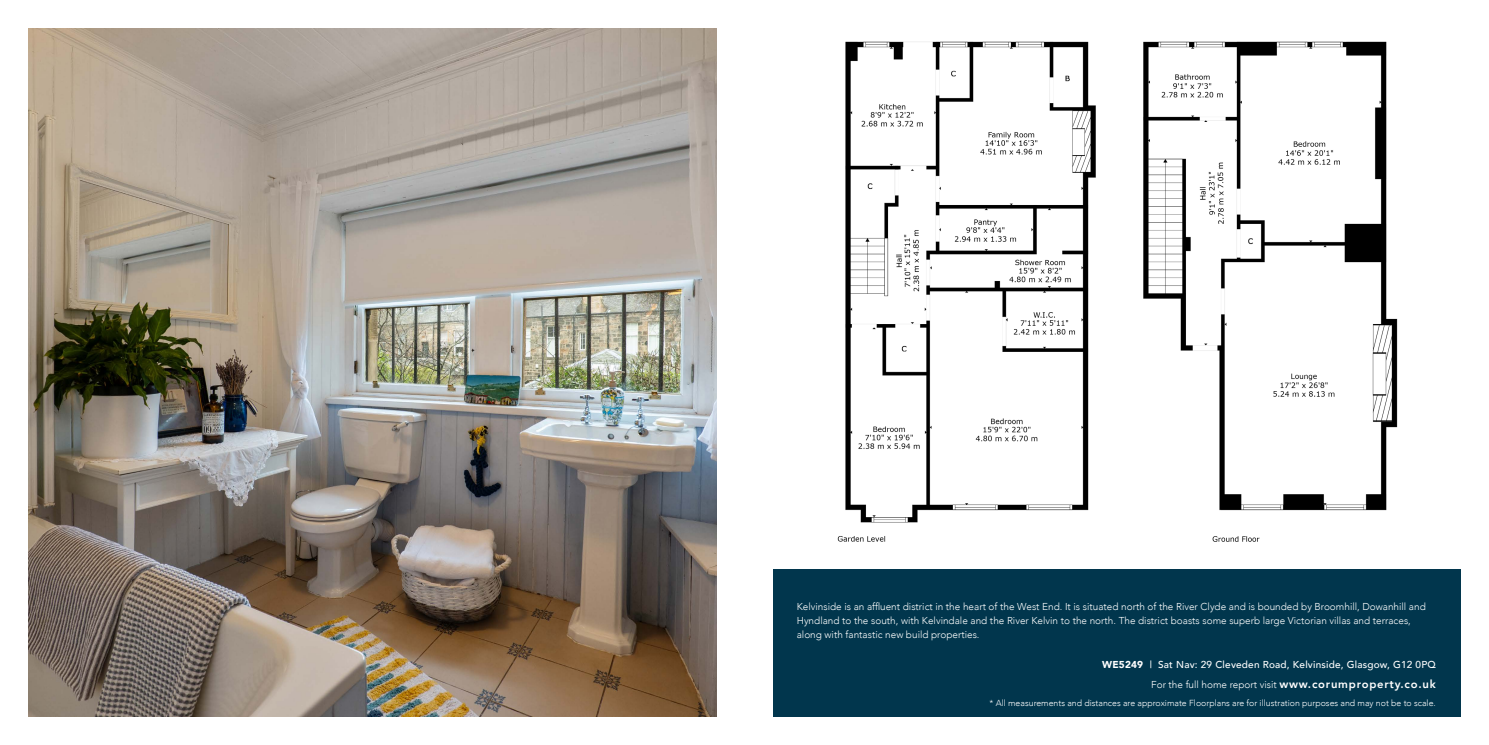
<style>
.page{position:relative;width:1489px;height:745px;background:#fff}
.page>*{position:absolute;margin:0;border:0;box-sizing:border-box;transform-origin:0 0}
.t1{font:300 10px/13.8px "Avenir";color:#fff}
.t2{font:500 10px/20px "Avenir";letter-spacing:.02em;color:#fff;text-align:right}
.t3{font:300 8.75px "Avenir";color:#fff}
.s1{font-weight:900}
.s2{font-weight:300}
.s3{font-weight:800;font-size:11.25px}
</style>
<div class="page">
<div style="left:772px;top:569px;width:688px;height:147px;background:#01364d"></div>
<img style="left:837px;top:41px;width:561px;height:501px">
<img style="left:28px;top:28px;width:688px;height:688px">
<p class="t1" style="left:796px;top:599px;width:630px">Kelvinside is an affluent district in the heart of the West End. It is situated north of the River Clyde and is bounded by Broomhill, Dowanhill and<br>Hyndland to the south, with Kelvindale and the River Kelvin to the north. The district boasts some superb large Victorian villas and terraces, along with fantastic new build properties.</p>
<p class="t2" style="left:1102px;top:653px;width:335px"><span class="s1">WE5249</span> | Sat Nav: 29 Cleveden Road, Kelvinside, Glasgow, G12 0PQ<br><span class="s2">For the full home report visit</span> <span class="s3">www.corumproperty.co.uk</span></p>
<p class="t3" style="left:989px;top:697px;width:448px">* All measurements and distances are approximate Floorplans are for illustration purposes and may not be to scale.</p>
</div>
